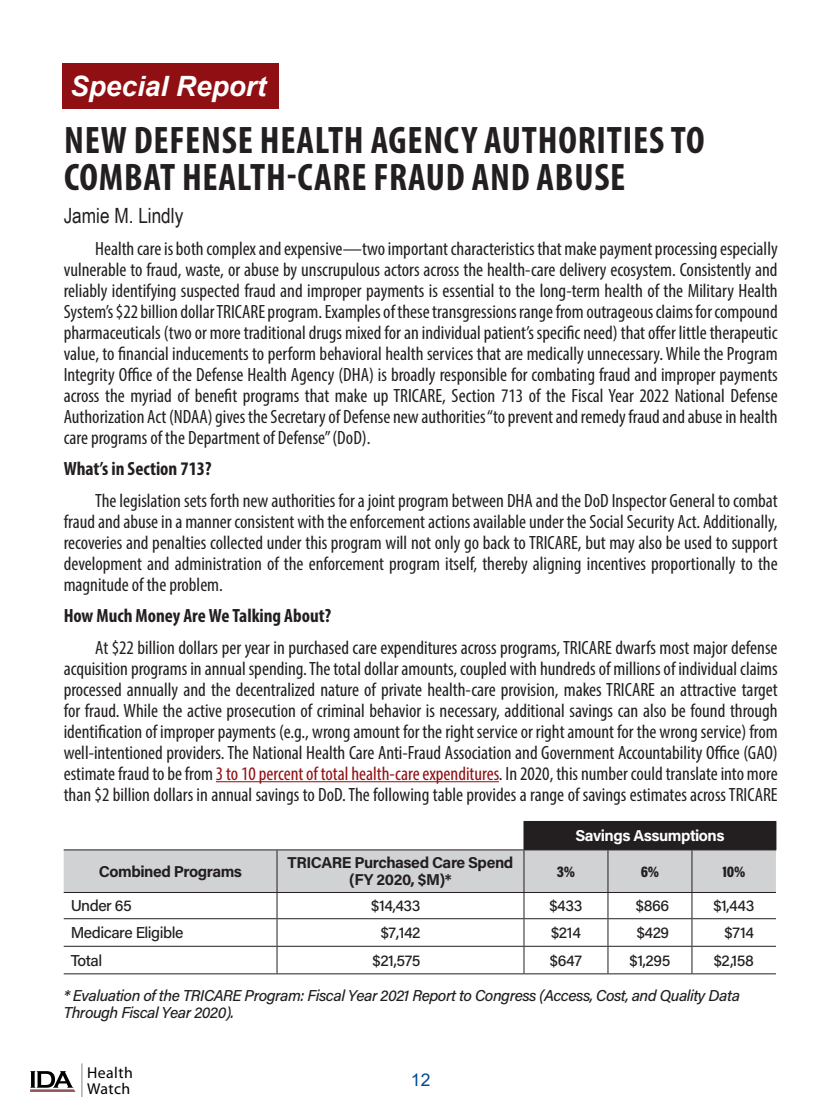
<style>
.page{position:relative;width:840px;height:1120px;background:#fff}
.page>*{position:absolute;margin:0;border:0;box-sizing:border-box;transform-origin:0 0}
.t1{font:700 condensed 38.5px/36.8px "Myriad Pro";letter-spacing:.02em;color:#231f20}
.t2{font:italic 700 28px "Arial";color:#fff}
.Byline{font:21px "Arial Narrow";color:#231f20}
.P1{font:condensed 19.25px/21px "Myriad Pro";color:#231f20;text-align:justify}
.P1-bold{font:700 condensed 19.25px "Myriad Pro";color:#231f20}
.t3{font:17.5px "Arial";color:#014a91}
.t4{font:italic 500 15.75px/17px "Acumin Pro";letter-spacing:-.03em;color:#231f20}
.P1-table{font:500 15.75px "Acumin Pro";letter-spacing:-.03em;color:#231f20}
.H1-table{font:700 15.75px/17px "Acumin Pro";letter-spacing:-.03em;color:#231f20;text-align:center}
.H1-table-2{font:700 15.75px "Acumin Pro";letter-spacing:-.03em;color:#fff}
.t5{font:15.75px/16.3px "Myriad Pro";letter-spacing:.025em;color:#000}
.P1-table-2{font:900 15.75px "Acumin Pro Cond";color:#231f20}
.P2-table{font:900 15.75px "Acumin Pro Cond";color:#231f20}
.s1{color:#900f13}
</style>
<div class="page">
<svg style="left:30px;top:1071px;width:45px;height:21px"></svg>
<hr style="left:81px;top:1064px;width:2px;height:32px;background:#a2a29c">
<hr style="left:216px;top:781px;width:283px;height:1px;background:#900f13">
<div style="left:62px;top:63px;width:217px;height:46px;background:#900f13"></div>
<hr style="left:524px;top:821px;width:84px;height:1px;background:#231f20">
<hr style="left:608px;top:821px;width:84px;height:1px;background:#231f20">
<hr style="left:692px;top:821px;width:84px;height:1px;background:#231f20">
<svg style="left:64px;top:822px;width:713px;height:151px"></svg>
<hr style="left:64px;top:973px;width:213px;height:1px;background:#231f20">
<hr style="left:277px;top:973px;width:247px;height:1px;background:#231f20">
<hr style="left:524px;top:973px;width:84px;height:1px;background:#231f20">
<hr style="left:608px;top:973px;width:84px;height:1px;background:#231f20">
<hr style="left:692px;top:973px;width:84px;height:1px;background:#231f20">
<p class="t2" style="left:70px;top:68px;width:198px">Special Report</p>
<h2 class="t1" style="left:64px;top:121px;width:642px">NEW DEFENSE HEALTH AGENCY AUTHORITIES TO<br>COMBAT HEALTH-CARE FRAUD AND ABUSE</h2>
<p class="Byline" style="left:64px;top:201px;width:121px">Jamie M. Lindly</p>
<p class="P1" style="left:64px;top:238px;width:716px;text-indent:31px">Health care is both complex and expensive—two important characteristics that make payment processing especially vulnerable to fraud, waste, or abuse by unscrupulous actors across the health-care delivery ecosystem. Consistently and reliably identifying suspected fraud and improper payments is essential to the long-term health of the Military Health System’s $22 billion dollar TRICARE program. Examples of these transgressions range from outrageous claims for compound pharmaceuticals (two or more traditional drugs mixed for an individual patient’s specific need) that offer little therapeutic value, to financial inducements to perform behavioral health services that are medically unnecessary. While the Program Integrity Office of the Defense Health Agency (DHA) is broadly responsible for combating fraud and improper payments across the myriad of benefit programs that make up TRICARE, Section 713 of the Fiscal Year 2022 National Defense Authorization Act (NDAA) gives the Secretary of Defense new authorities “to prevent and remedy fraud and abuse in health care programs of the Department of Defense” (DoD).</p>
<p class="P1-bold" style="left:64px;top:457px;width:149px">What’s in Section 713?</p>
<p class="P1" style="left:64px;top:490px;width:716px;text-indent:31px">The legislation sets forth new authorities for a joint program between DHA and the DoD Inspector General to combat fraud and abuse in a manner consistent with the enforcement actions available under the Social Security Act. Additionally, recoveries and penalties collected under this program will not only go back to TRICARE, but may also be used to support development and administration of the enforcement program itself, thereby aligning incentives proportionally to the magnitude of the problem.</p>
<p class="P1-bold" style="left:64px;top:604px;width:269px">How Much Money Are We Talking About?</p>
<p class="P1" style="left:64px;top:637px;width:716px;text-indent:31px">At $22 billion dollars per year in purchased care expenditures across programs, TRICARE dwarfs most major defense acquisition programs in annual spending. The total dollar amounts, coupled with hundreds of millions of individual claims processed annually and the decentralized nature of private health-care provision, makes TRICARE an attractive target for fraud. While the active prosecution of criminal behavior is necessary, additional savings can also be found through identification of improper payments (e.g., wrong amount for the right service or right amount for the wrong service) from well-intentioned providers. The National Health Care Anti-Fraud Association and Government Accountability Office (GAO) estimate fraud to be from <span class="s1">3 to 10 percent of total health-care expenditures</span>. In 2020, this number could translate into more than $2 billion dollars in annual savings to DoD. The following table provides a range of savings estimates across TRICARE</p>
<p class="H1-table-2" style="left:575px;top:825px;width:151px">Savings Assumptions</p>
<p class="H1-table" style="left:99px;top:862px;width:145px">Combined Programs</p>
<p class="H1-table" style="left:288px;top:854px;width:227px">TRICARE Purchased Care Spend (FY 2020, $M)*</p>
<p class="P2-table" style="left:557px;top:861px;width:20px">3%</p>
<p class="P1-table-2" style="left:641px;top:861px;width:20px">6%</p>
<p class="P1-table-2" style="left:723px;top:861px;width:24px">10%</p>
<p class="P1-table" style="left:71px;top:895px;width:63px">Under 65</p>
<p class="P1-table" style="left:371px;top:895px;width:51px">$14,433</p>
<p class="P1-table" style="left:550px;top:895px;width:34px">$433</p>
<p class="P1-table" style="left:636px;top:895px;width:35px">$866</p>
<p class="P1-table" style="left:713px;top:895px;width:43px">$1,443</p>
<p class="P1-table" style="left:71px;top:922px;width:114px">Medicare Eligible</p>
<p class="P1-table" style="left:381px;top:922px;width:41px">$7,142</p>
<p class="P1-table" style="left:551px;top:922px;width:31px">$214</p>
<p class="P1-table" style="left:637px;top:922px;width:34px">$429</p>
<p class="P1-table" style="left:725px;top:922px;width:31px">$714</p>
<p class="P1-table" style="left:71px;top:949px;width:33px">Total</p>
<p class="P1-table" style="left:373px;top:949px;width:50px">$21,575</p>
<p class="P1-table" style="left:550px;top:949px;width:34px">$647</p>
<p class="P1-table" style="left:630px;top:949px;width:42px">$1,295</p>
<p class="P1-table" style="left:714px;top:949px;width:42px">$2,158</p>
<p class="t4" style="left:64px;top:986px;width:678px">* Evaluation of the TRICARE Program: Fiscal Year 2021 Report to Congress (Access, Cost, and Quality Data<br>Through Fiscal Year 2020).</p>
<p class="t5" style="left:87px;top:1065px;width:47px">Health<br>Watch</p>
<p class="t3" style="left:411px;top:1068px;width:21px">12</p>
</div>
